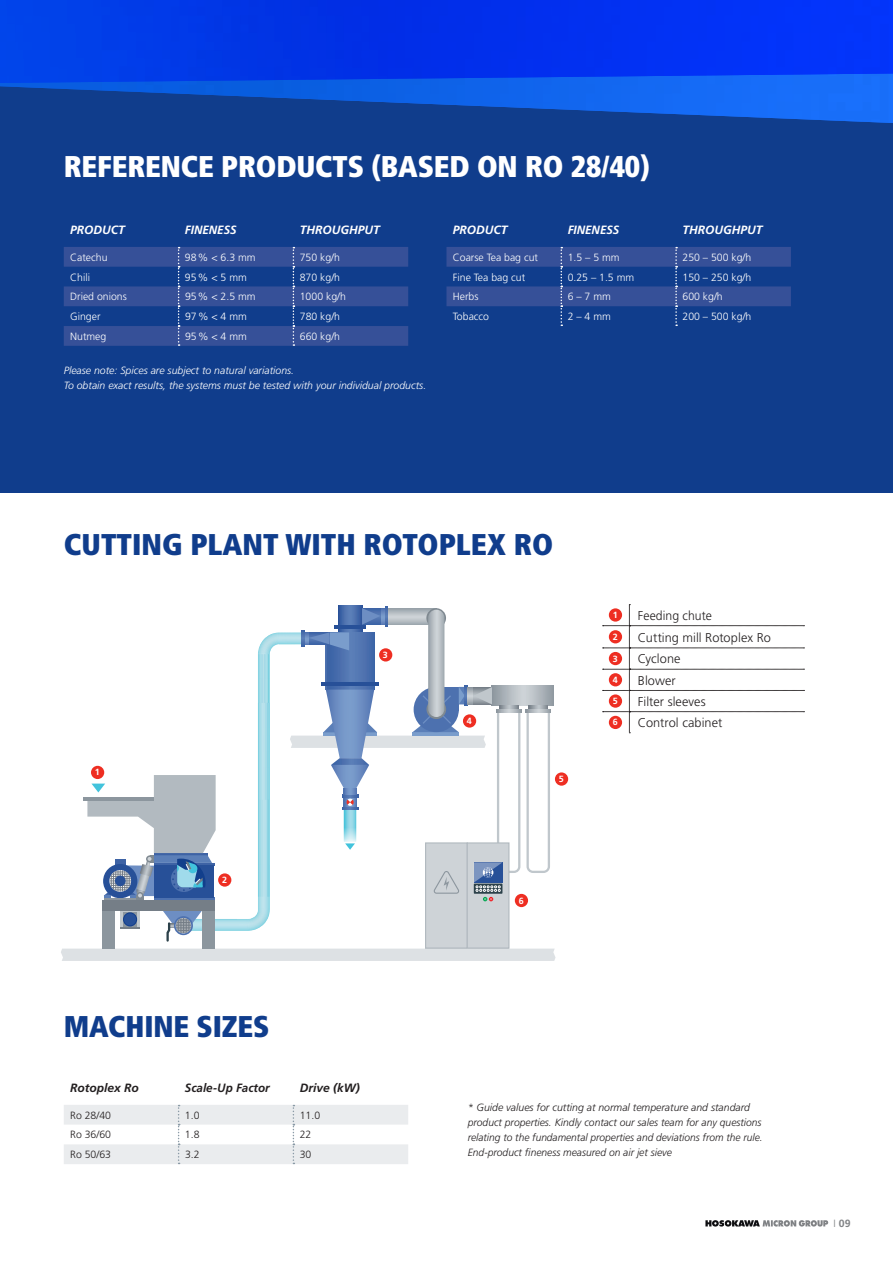
<style>
.page{position:relative;width:893px;height:1263px;background:#fff}
.page>*{position:absolute;margin:0;border:0;box-sizing:border-box;transform-origin:0 0}
.t1{font:900 condensed 30px "Frutiger LT Std";color:#103d8c}
.t2{font:900 condensed 30px "Frutiger LT Std";letter-spacing:-.005em;color:#fff}
.t3{font:300 12.75px "Frutiger LT Std";letter-spacing:.005em;color:#231f20}
.t4{font:300 12.75px "Frutiger LT Std";letter-spacing:.005em;color:#231f20;scale:.96 1}
.t5{font:italic 700 12px "Frutiger LT Std";color:#fff}
.t6{font:italic 700 12px "Frutiger LT Std";color:#231f20}
.t7{font:300 10.5px "Frutiger LT Std";color:#fff}
.t8{font:italic 300 10.5px/15px "Frutiger LT Std";color:#231f20}
.t9{font:italic 300 10.5px/15px "Frutiger LT Std";color:#fff}
.t10{font:300 10.5px "Frutiger LT Std";color:#231f20}
.t11{font:700 10.5px "Frutiger LT Std";color:#808285}
.t12{font:700 9px "Frutiger LT Std";color:#fff}
.s1{font-weight:300}
</style>
<div class="page">
<div style="left:0;top:0;width:893px;height:492px;background:#103d8c"></div>
<svg style="left:338px;top:605px;width:24px;height:3px"></svg>
<hr style="left:385px;top:606px;width:3px;height:20px;background:#3d64a6">
<svg style="left:61px;top:608px;width:494px;height:353px"></svg>
<img style="left:0;top:0;width:893px;height:123px">
<svg style="left:64px;top:1105px;width:344px;height:59px"></svg>
<svg style="left:603px;top:604px;width:201px;height:129px"></svg>
<div style="left:609px;top:608px;width:13px;height:14px;background:#ee2e22;border-radius:50%"></div>
<div style="left:609px;top:630px;width:13px;height:13px;background:#ee2e22;border-radius:50%"></div>
<div style="left:609px;top:652px;width:13px;height:13px;background:#ee2e22;border-radius:50%"></div>
<div style="left:609px;top:673px;width:13px;height:13px;background:#ee2e22;border-radius:50%"></div>
<div style="left:609px;top:694px;width:13px;height:14px;background:#ee2e22;border-radius:50%"></div>
<div style="left:609px;top:716px;width:13px;height:13px;background:#ee2e22;border-radius:50%"></div>
<svg style="left:64px;top:247px;width:344px;height:99px"></svg>
<div style="left:91px;top:766px;width:13px;height:13px;background:#ee2e22;border-radius:50%"></div>
<div style="left:218px;top:873px;width:13px;height:14px;background:#ee2e22;border-radius:50%"></div>
<div style="left:379px;top:648px;width:13px;height:13px;background:#ee2e22;border-radius:50%"></div>
<div style="left:463px;top:714px;width:13px;height:14px;background:#ee2e22;border-radius:50%"></div>
<div style="left:555px;top:772px;width:13px;height:14px;background:#ee2e22;border-radius:50%"></div>
<div style="left:515px;top:894px;width:13px;height:13px;background:#ee2e22;border-radius:50%"></div>
<svg style="left:446px;top:247px;width:345px;height:79px"></svg>
<svg style="left:705px;top:1220px;width:123px;height:6px"></svg>
<h1 class="t2" style="left:64px;top:148px;width:587px">REFERENCE PRODUCTS (BASED ON RO 28/40)</h1>
<p class="t5" style="left:70px;top:223px;width:56px">PRODUCT</p>
<p class="t5" style="left:185px;top:223px;width:53px">FINENESS</p>
<p class="t5" style="left:300px;top:223px;width:82px">THROUGHPUT</p>
<p class="t7" style="left:70px;top:251px;width:39px">Catechu</p>
<p class="t7" style="left:185px;top:251px;width:72px">98% &lt; 6.3 mm</p>
<p class="t7" style="left:300px;top:251px;width:42px">750 kg/h</p>
<p class="t7" style="left:70px;top:271px;width:21px">Chili</p>
<p class="t7" style="left:185px;top:271px;width:63px">95% &lt; 5 mm</p>
<p class="t7" style="left:300px;top:271px;width:42px">870 kg/h</p>
<p class="t7" style="left:70px;top:291px;width:58px">Dried onions</p>
<p class="t7" style="left:185px;top:291px;width:72px">95% &lt; 2.5 mm</p>
<p class="t7" style="left:300px;top:291px;width:48px">1000 kg/h</p>
<p class="t7" style="left:70px;top:310px;width:32px">Ginger</p>
<p class="t7" style="left:185px;top:310px;width:63px">97% &lt; 4 mm</p>
<p class="t7" style="left:300px;top:310px;width:42px">780 kg/h</p>
<p class="t7" style="left:70px;top:330px;width:38px">Nutmeg</p>
<p class="t7" style="left:185px;top:330px;width:63px">95% &lt; 4 mm</p>
<p class="t7" style="left:300px;top:330px;width:42px">660 kg/h</p>
<p class="t9" style="left:64px;top:363px;width:364px">Please note: Spices are subject to natural variations.<br>To obtain exact results, the systems must be tested with your individual products.</p>
<p class="t5" style="left:453px;top:223px;width:56px">PRODUCT</p>
<p class="t5" style="left:568px;top:223px;width:53px">FINENESS</p>
<p class="t5" style="left:682px;top:223px;width:82px">THROUGHPUT</p>
<p class="t7" style="left:453px;top:251px;width:87px">Coarse Tea bag cut</p>
<p class="t7" style="left:568px;top:251px;width:53px">1.5 – 5 mm</p>
<p class="t7" style="left:682px;top:251px;width:70px">250 – 500 kg/h</p>
<p class="t7" style="left:453px;top:271px;width:74px">Fine Tea bag cut</p>
<p class="t7" style="left:568px;top:271px;width:68px">0.25 – 1.5 mm</p>
<p class="t7" style="left:682px;top:271px;width:70px">150 – 250 kg/h</p>
<p class="t7" style="left:453px;top:291px;width:27px">Herbs</p>
<p class="t7" style="left:568px;top:291px;width:45px">6 – 7 mm</p>
<p class="t7" style="left:682px;top:291px;width:42px">600 kg/h</p>
<p class="t7" style="left:453px;top:310px;width:38px">Tobacco</p>
<p class="t7" style="left:568px;top:310px;width:45px">2 – 4 mm</p>
<p class="t7" style="left:682px;top:310px;width:70px">200 – 500 kg/h</p>
<h1 class="t1" style="left:64px;top:526px;width:491px">CUTTING PLANT WITH ROTOPLEX RO</h1>
<p class="t12" style="left:95px;top:767px;width:6px">1</p>
<p class="t12" style="left:222px;top:875px;width:6px">2</p>
<h1 class="t1" style="left:64px;top:1008px;width:207px">MACHINE SIZES</h1>
<p class="t12" style="left:383px;top:649px;width:6px">3</p>
<p class="t12" style="left:467px;top:715px;width:6px">4</p>
<p class="t12" style="left:559px;top:774px;width:6px">5</p>
<p class="t12" style="left:519px;top:895px;width:6px">6</p>
<p class="t12" style="left:613px;top:610px;width:6px">1</p>
<p class="t4" style="left:638px;top:608px;width:79px">Feeding chute</p>
<p class="t12" style="left:613px;top:631px;width:6px">2</p>
<p class="t3" style="left:638px;top:630px;width:135px">Cutting mill Rotoplex Ro</p>
<p class="t12" style="left:613px;top:653px;width:6px">3</p>
<p class="t3" style="left:638px;top:652px;width:44px">Cyclone</p>
<p class="t12" style="left:613px;top:674px;width:6px">4</p>
<p class="t3" style="left:638px;top:673px;width:39px">Blower</p>
<p class="t12" style="left:613px;top:696px;width:6px">5</p>
<p class="t3" style="left:638px;top:694px;width:69px">Filter sleeves</p>
<p class="t12" style="left:613px;top:717px;width:6px">6</p>
<p class="t3" style="left:638px;top:716px;width:86px">Control cabinet</p>
<p class="t6" style="left:70px;top:1081px;width:70px">Rotoplex Ro</p>
<p class="t6" style="left:185px;top:1081px;width:86px">Scale-Up Factor</p>
<p class="t6" style="left:300px;top:1081px;width:62px">Drive (kW)</p>
<p class="t10" style="left:70px;top:1109px;width:42px">Ro 28/40</p>
<p class="t10" style="left:185px;top:1109px;width:16px">1.0</p>
<p class="t10" style="left:300px;top:1109px;width:22px">11.0</p>
<p class="t10" style="left:70px;top:1129px;width:42px">Ro 36/60</p>
<p class="t10" style="left:185px;top:1129px;width:16px">1.8</p>
<p class="t10" style="left:300px;top:1129px;width:13px">22</p>
<p class="t10" style="left:70px;top:1149px;width:42px">Ro 50/63</p>
<p class="t10" style="left:185px;top:1149px;width:16px">3.2</p>
<p class="t10" style="left:300px;top:1149px;width:13px">30</p>
<p class="t8" style="left:468px;top:1100px;width:296px">* Guide values for cutting at normal temperature and standard product properties. Kindly contact our sales team for any questions relating to the fundamental properties and deviations from the rule.<br>End-product fineness measured on air jet sieve</p>
<p class="t11" style="left:834px;top:1217px;width:18px"><span class="s1">I</span> 09</p>
</div>
